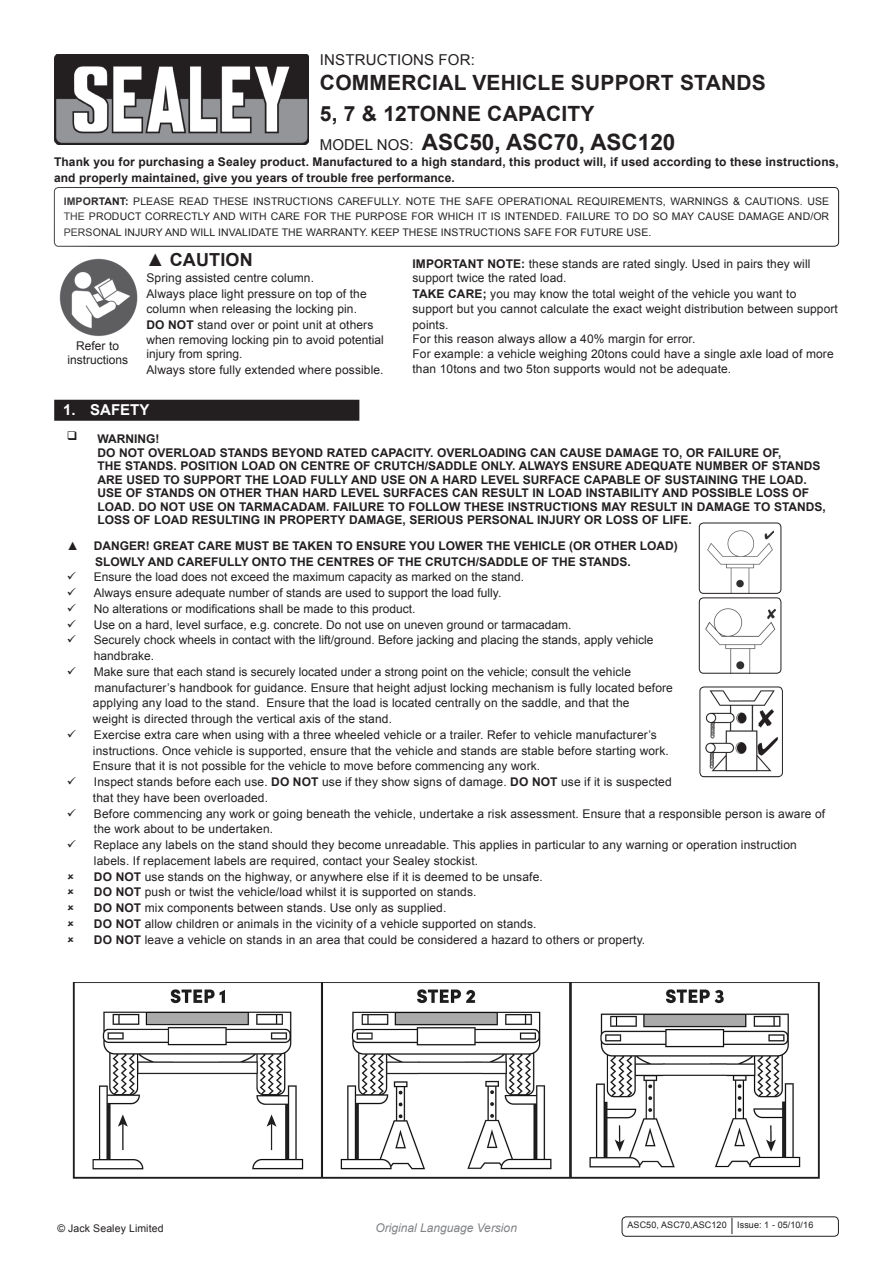
<style>
.page{position:relative;width:893px;height:1263px;background:#fff}
.page>*{position:absolute;margin:0;border:0;box-sizing:border-box;transform-origin:0 0}
.Instructions_Model_N{font:700 22.5px "Arial";color:#231f20}
.Product_Description{font:700 21px "Arial";letter-spacing:.01em;color:#231f20}
.Body{font:700 18px "Arial";letter-spacing:.01em;color:#231f20}
.Instructions_Model_N-2{font:15px "Arial";letter-spacing:.01em;color:#231f20}
.t1{font:700 15px "Arial";color:#fff}
.Body-2{font:12px/15.8px "Arial";letter-spacing:.01em;color:#231f20}
.Body-3{font:700 12px/13.5px "Arial";color:#231f20}
.t2{font:italic 12px "Arial";color:#808285}
.Body__Justified__7pt{font:10.5px/15.8px "Arial";letter-spacing:.01em;color:#231f20;text-align:justify}
.Body-4{font:9px "Arial";letter-spacing:.01em;color:#231f20}
.s1{font-weight:400;font-size:15px}
.s2{font-weight:700}
.s3{font-weight:400}
</style>
<div class="page">
<img style="left:54px;top:54px;width:255px;height:90px">
<div style="left:54px;top:187px;width:785px;height:60px;border:1px solid #231f20;border-radius:4px"></div>
<div style="left:54px;top:400px;width:305px;height:21px;background:#231f20"></div>
<img style="left:59px;top:258px;width:79px;height:79px">
<img style="left:700px;top:687px;width:78px;height:88px">
<div style="left:699px;top:687px;width:84px;height:90px;border:1px solid #231f20;border-radius:4px"></div>
<img style="left:707px;top:531px;width:66px;height:61px">
<div style="left:699px;top:523px;width:82px;height:71px;border:1px solid #231f20;border-radius:4px"></div>
<img style="left:705px;top:608px;width:70px;height:64px">
<div style="left:699px;top:597px;width:82px;height:77px;border:1px solid #231f20;border-radius:4px"></div>
<img style="left:72px;top:982px;width:747px;height:197px">
<div style="left:622px;top:1216px;width:217px;height:20px;border:1px solid #231f20;border-radius:4px"></div>
<svg style="left:732px;top:1218px;width:1px;height:16px"></svg>
<p class="Instructions_Model_N-2" style="left:320px;top:50px;width:156px">INSTRUCTIONS FOR:</p>
<p class="Product_Description" style="left:320px;top:69px;width:447px">COMMERCIAL VEHICLE SUPPORT STANDS</p>
<p class="Product_Description" style="left:320px;top:100px;width:276px">5, 7 &amp; 12TONNE CAPACITY</p>
<p class="Instructions_Model_N" style="left:320px;top:127px;width:357px"><span class="s1">MODEL NOS:</span> ASC50, ASC70, ASC120</p>
<p class="Body-3" style="left:54px;top:154px;width:786px;line-height:15.8px">Thank you for purchasing a Sealey product. Manufactured to a high standard, this product will, if used according to these instructions, and properly maintained, give you years of trouble free performance.</p>
<p class="Body__Justified__7pt" style="left:64px;top:193px;width:767px"><span class="s2">IMPORTANT:</span> PLEASE READ THESE INSTRUCTIONS CAREFULLY. NOTE THE SAFE OPERATIONAL REQUIREMENTS, WARNINGS &amp; CAUTIONS. USE THE PRODUCT CORRECTLY AND WITH CARE FOR THE PURPOSE FOR WHICH IT IS INTENDED. FAILURE TO DO SO MAY CAUSE DAMAGE AND/OR PERSONAL INJURY AND WILL INVALIDATE THE WARRANTY. KEEP THESE INSTRUCTIONS SAFE FOR FUTURE USE.</p>
<p class="Body-2" style="left:76px;top:338px;width:45px">Refer to</p>
<p class="Body-2" style="left:67px;top:352px;width:62px">instructions</p>
<p class="Body" style="left:146px;top:248px;width:108px"><span class="s3">▲</span> CAUTION</p>
<p class="Body-2" style="left:146px;top:270px;width:169px">Spring assisted centre column.</p>
<p class="Body-2" style="left:146px;top:286px;width:222px">Always place light pressure on top of the column when releasing the locking pin.</p>
<p class="Body-2" style="left:146px;top:317px;width:228px"><span class="s2">DO NOT</span> stand over or point unit at others</p>
<p class="Body-2" style="left:146px;top:332px;width:239px;line-height:14.4px">when removing locking pin to avoid potential injury from spring.</p>
<p class="Body-2" style="left:146px;top:362px;width:239px">Always store fully extended where possible.</p>
<p class="t1" style="left:63px;top:400px;width:88px">1. SAFETY</p>
<p class="Body-2" style="left:412px;top:256px;width:399px;line-height:14.2px"><span class="s2">IMPORTANT NOTE:</span> these stands are rated singly. Used in pairs they will support twice the rated load.</p>
<p class="Body-2" style="left:412px;top:286px;width:427px"><span class="s2">TAKE CARE;</span> you may know the total weight of the vehicle you want to support but you cannot calculate the exact weight distribution between support points.</p>
<p class="Body-2" style="left:412px;top:331px;width:284px">For this reason always allow a 40% margin for error.</p>
<p class="Body-2" style="left:412px;top:346px;width:423px">For example: a vehicle weighing 20tons could have a single axle load of more than 10tons and two 5ton supports would not be adequate.</p>
<p class="Body-3" style="left:97px;top:432px;width:63px">WARNING!</p>
<p class="Body-3" style="left:97px;top:446px;width:730px">DO NOT OVERLOAD STANDS BEYOND RATED CAPACITY. OVERLOADING CAN CAUSE DAMAGE TO, OR FAILURE OF,<br>THE STANDS. POSITION LOAD ON CENTRE OF CRUTCH/SADDLE ONLY. ALWAYS ENSURE ADEQUATE NUMBER OF STANDS ARE USED TO SUPPORT THE LOAD FULLY AND USE ON A HARD LEVEL SURFACE CAPABLE OF SUSTAINING THE LOAD.<br>USE OF STANDS ON OTHER THAN HARD LEVEL SURFACES CAN RESULT IN LOAD INSTABILITY AND POSSIBLE LOSS OF LOAD. DO NOT USE ON TARMACADAM. FAILURE TO FOLLOW THESE INSTRUCTIONS MAY RESULT IN DAMAGE TO STANDS, LOSS OF LOAD RESULTING IN PROPERTY DAMAGE, SERIOUS PERSONAL INJURY OR LOSS OF LIFE.</p>
<p class="Body-3" style="left:67px;top:539px;width:612px"><span class="s3">▲</span> DANGER! GREAT CARE MUST BE TAKEN TO ENSURE YOU LOWER THE VEHICLE (OR OTHER LOAD)</p>
<p class="Body-3" style="left:95px;top:555px;width:537px">SLOWLY AND CAREFULLY ONTO THE CENTRES OF THE CRUTCH/SADDLE OF THE STANDS.</p>
<p class="Body-2" style="left:94px;top:569px;width:432px">Ensure the load does not exceed the maximum capacity as marked on the stand.</p>
<p class="Body-2" style="left:94px;top:585px;width:409px">Always ensure adequate number of stands are used to support the load fully.</p>
<p class="Body-2" style="left:94px;top:601px;width:323px">No alterations or modifications shall be made to this product.</p>
<p class="Body-2" style="left:94px;top:617px;width:479px">Use on a hard, level surface, e.g. concrete. Do not use on uneven ground or tarmacadam.</p>
<p class="Body-2" style="left:94px;top:632px;width:561px">Securely chock wheels in contact with the lift/ground. Before jacking and placing the stands, apply vehicle handbrake.</p>
<p class="Body-2" style="left:94px;top:664px;width:539px">Make sure that each stand is securely located under a strong point on the vehicle; consult the vehicle</p>
<p class="Body-2" style="left:95px;top:680px;width:580px">manufacturer’s handbook for guidance. Ensure that height adjust locking mechanism is fully located before</p>
<p class="Body-2" style="left:93px;top:695px;width:538px">applying any load to the stand. Ensure that the load is located centrally on the saddle, and that the</p>
<p class="Body-2" style="left:93px;top:711px;width:300px">weight is directed through the vertical axis of the stand.</p>
<p class="Body-2" style="left:94px;top:727px;width:564px">Exercise extra care when using with a three wheeled vehicle or a trailer. Refer to vehicle manufacturer’s</p>
<p class="Body-2" style="left:93px;top:743px;width:577px">instructions. Once vehicle is supported, ensure that the vehicle and stands are stable before starting work.</p>
<p class="Body-2" style="left:93px;top:758px;width:449px">Ensure that it is not possible for the vehicle to move before commencing any work.</p>
<p class="Body-2" style="left:94px;top:774px;width:579px">Inspect stands before each use. <span class="s2">DO NOT</span> use if they show signs of damage. <span class="s2">DO NOT</span> use if it is suspected</p>
<p class="Body-2" style="left:93px;top:790px;width:177px">that they have been overloaded.</p>
<p class="Body-2" style="left:94px;top:806px;width:733px">Before commencing any work or going beneath the vehicle, undertake a risk assessment. Ensure that a responsible person is aware of the work about to be undertaken.</p>
<p class="Body-2" style="left:94px;top:837px;width:704px">Replace any labels on the stand should they become unreadable. This applies in particular to any warning or operation instruction labels. If replacement labels are required, contact your Sealey stockist.</p>
<p class="Body-2" style="left:94px;top:869px;width:450px"><span class="s2">DO NOT</span> use stands on the highway, or anywhere else if it is deemed to be unsafe.</p>
<p class="Body-2" style="left:94px;top:884px;width:384px"><span class="s2">DO NOT</span> push or twist the vehicle/load whilst it is supported on stands.</p>
<p class="Body-2" style="left:94px;top:900px;width:354px"><span class="s2">DO NOT</span> mix components between stands. Use only as supplied.</p>
<p class="Body-2" style="left:94px;top:916px;width:444px"><span class="s2">DO NOT</span> allow children or animals in the vicinity of a vehicle supported on stands.</p>
<p class="Body-2" style="left:94px;top:932px;width:553px"><span class="s2">DO NOT</span> leave a vehicle on stands in an area that could be considered a hazard to others or property.</p>
<p class="Body__Justified__7pt" style="left:57px;top:1221px;width:108px">© Jack Sealey Limited</p>
<p class="t2" style="left:375px;top:1220px;width:143px">Original Language Version</p>
<p class="Body-4" style="left:627px;top:1219px;width:187px">ASC50, ASC70,ASC120 Issue: 1 - 05/10/16</p>
</div>
